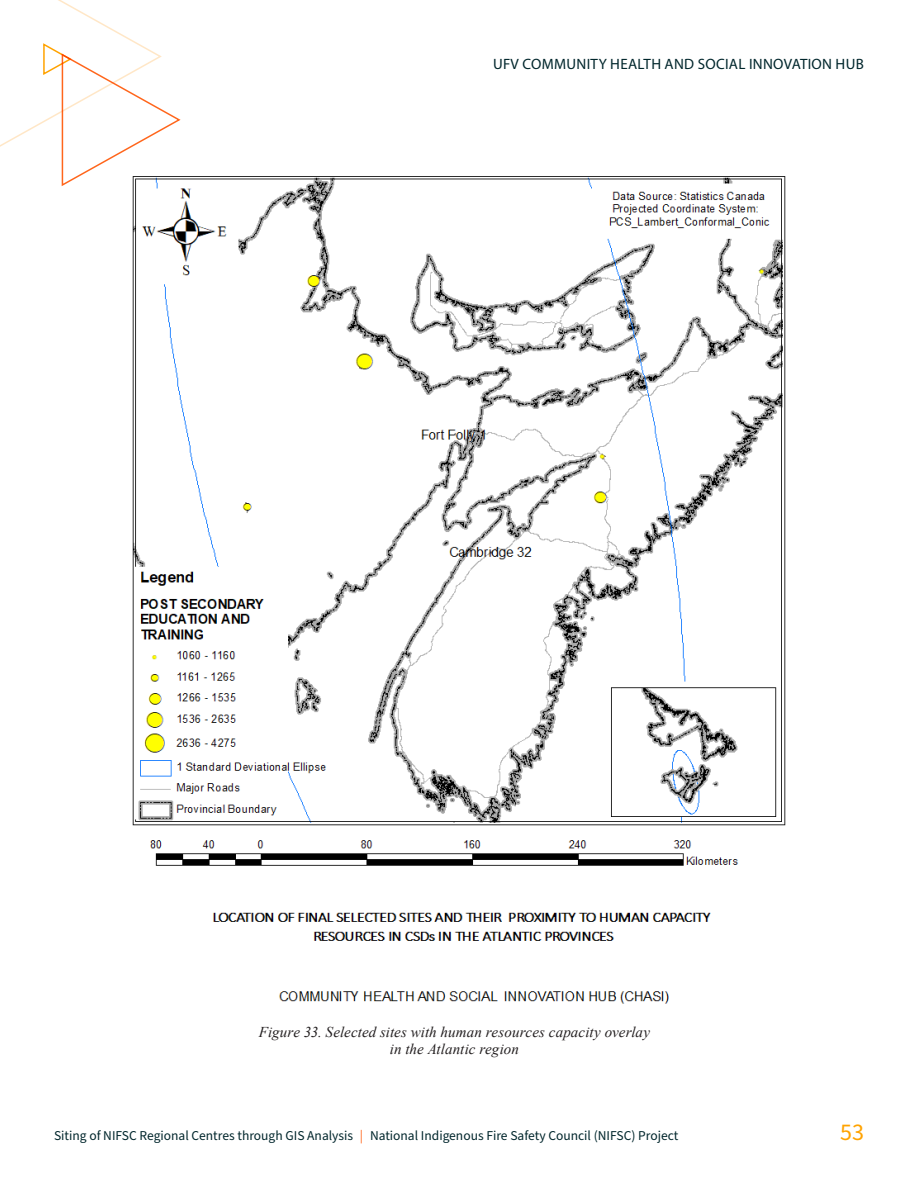
<style>
.page{position:relative;width:918px;height:1188px;background:#fff}
.page>*{position:absolute;margin:0;border:0;box-sizing:border-box;transform-origin:0 0}
.t1{font:24px "Source Sans Pro";color:#ffa300}
.Figure_list{font:italic 15px/16.5px "Times New Roman";letter-spacing:.005em;color:#231f20;text-align:center}
.t2{font:15px "Myriad Pro";letter-spacing:.02em;color:#00262c}
.t3{font:13.5px "Source Sans Pro";color:#00262c}
.s1{color:#ff661c}
</style>
<div class="page">
<svg style="left:0;top:0;width:181px;height:186px"></svg>
<img style="left:122px;top:167px;width:664px;height:837px">
<p class="t2" style="left:493px;top:55px;width:372px">UFV COMMUNITY HEALTH AND SOCIAL INNOVATION HUB</p>
<p class="Figure_list" style="left:259px;top:1023px;width:393px">Figure 33. Selected sites with human resources capacity overlay in the Atlantic region</p>
<p class="t3" style="left:54px;top:1126px;width:626px">Siting of NIFSC Regional Centres through GIS Analysis <span class="s1">|</span> National Indigenous Fire Safety Council (NIFSC) Project</p>
<h1 class="t1" style="left:840px;top:1116px;width:25px">53</h1>
</div>
